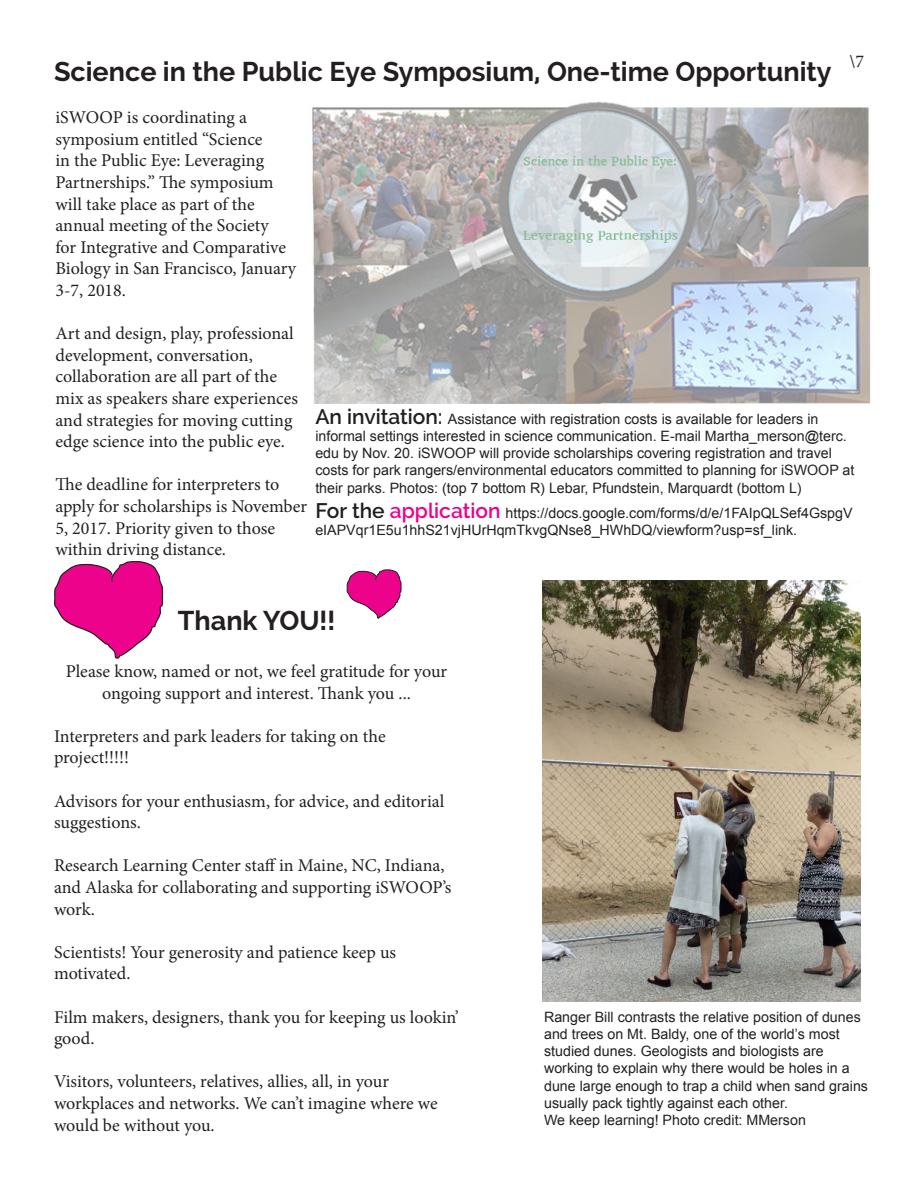
<style>
.page{position:relative;width:918px;height:1188px;background:#fff}
.page>*{position:absolute;margin:0;border:0;box-sizing:border-box;transform-origin:0 0}
.t1{font:700 27px "Raleway";color:#231f20}
.t2{font:18px/21.6px "Minion Pro";letter-spacing:-.005em;color:#231f20}
.t3{font:14.25px/17.1px "Arial";color:#231f20}
.s1{font-family:"Raleway";font-weight:600;font-size:21px}
.s2{font-family:"Raleway";font-weight:600;font-size:21px;color:#ed028c}
</style>
<div class="page">
<img style="left:312px;top:101px;width:559px;height:303px">
<svg style="left:54px;top:561px;width:110px;height:98px"></svg>
<svg style="left:347px;top:569px;width:55px;height:50px"></svg>
<img style="left:543px;top:580px;width:317px;height:422px">
<p class="t1" style="left:54px;top:56px;width:779px">Science in the Public Eye Symposium, One-time Opportunity</p>
<p class="t2" style="left:849px;top:51px;width:16px">\7</p>
<p class="t2" style="left:56px;top:107px;width:242px">iSWOOP is coordinating a symposium entitled “Science<br>in the Public Eye: Leveraging<br>Partnerships.” The symposium will take place as part of the annual meeting of the Society<br>for Integrative and Comparative<br>Biology in San Francisco, January<br>3-7, 2018.</p>
<p class="t2" style="left:56px;top:323px;width:244px">Art and design, play, professional development, conversation, collaboration are all part of the mix as speakers share experiences and strategies for moving cutting edge science into the public eye.</p>
<p class="t2" style="left:56px;top:474px;width:253px">The deadline for interpreters to apply for scholarships is November<br>5, 2017. Priority given to those within driving distance.</p>
<p class="t3" style="left:315px;top:411px;width:541px"><span class="s1">An invitation:</span> Assistance with registration costs is available for leaders in informal settings interested in science communication. E-mail Martha_merson@terc. edu by Nov. 20. iSWOOP will provide scholarships covering registration and travel costs for park rangers/environmental educators committed to planning for iSWOOP at their parks. Photos: (top 7 bottom R) Lebar, Pfundstein, Marquardt (bottom L)</p>
<p class="t3" style="left:315px;top:504px;width:539px"><span class="s1">For the</span> <span class="s2">application</span> https://docs.google.com/forms/d/e/1FAIpQLSef4GspgV eIAPVqr1E5u1hhS21vjHUrHqmTkvgQNse8_HWhDQ/viewform?usp=sf_link.</p>
<p class="t1" style="left:178px;top:605px;width:159px">Thank YOU!!</p>
<p class="t2" style="left:66px;top:661px;width:383px;text-align:center">Please know, named or not, we feel gratitude for your ongoing support and interest. Thank you ...</p>
<p class="t2" style="left:54px;top:725px;width:333px">Interpreters and park leaders for taking on the project!!!!!</p>
<p class="t2" style="left:54px;top:790px;width:392px">Advisors for your enthusiasm, for advice, and editorial suggestions.</p>
<p class="t2" style="left:54px;top:855px;width:399px">Research Learning Center staff in Maine, NC, Indiana, and Alaska for collaborating and supporting iSWOOP’s work.</p>
<p class="t2" style="left:54px;top:941px;width:344px">Scientists! Your generosity and patience keep us motivated.</p>
<p class="t2" style="left:54px;top:1006px;width:406px">Film makers, designers, thank you for keeping us lookin’ good.</p>
<p class="t2" style="left:54px;top:1071px;width:385px">Visitors, volunteers, relatives, allies, all, in your workplaces and networks. We can’t imagine where we would be without you.</p>
<p class="t3" style="left:544px;top:1009px;width:325px">Ranger Bill contrasts the relative position of dunes and trees on Mt. Baldy, one of the world’s most studied dunes. Geologists and biologists are working to explain why there would be holes in a dune large enough to trap a child when sand grains usually pack tightly against each other.</p>
<p class="t3" style="left:544px;top:1111px;width:263px">We keep learning! Photo credit: MMerson</p>
</div>
